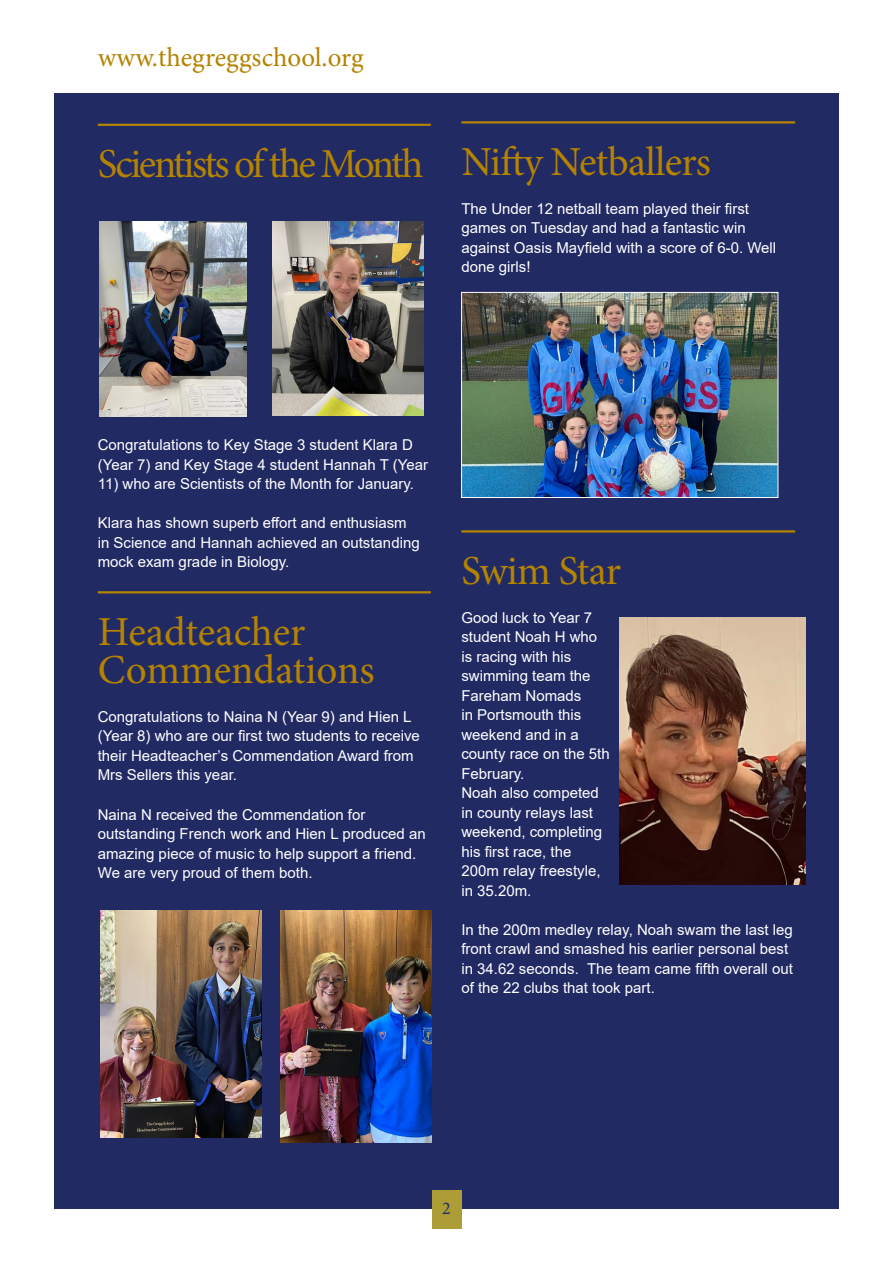
<style>
.page{position:relative;width:893px;height:1263px;background:#fff}
.page>*{position:absolute;margin:0;border:0;box-sizing:border-box;transform-origin:0 0}
.t1{font:41.25px/38.4px "Minion Pro";color:#b48300}
.t2{font:41.25px "Minion Pro";letter-spacing:-.02em;color:#b48300}
.t3{font:41.25px "Minion Pro";letter-spacing:-.06em;color:#b48300}
.t4{font:27px "Minion Pro";color:#b48300}
.t5{font:18px "Minion Pro";color:#222a64}
.Paragraph_Style_1{font:15px/19.5px "Arial";color:#fff}
</style>
<div class="page">
<div style="left:54px;top:94px;width:785px;height:1115px;background:#222a64"></div>
<div style="left:432px;top:1191px;width:29px;height:38px;background:#ad9d36"></div>
<hr style="left:98px;top:124px;width:333px;height:2px;background:#b48300">
<hr style="left:98px;top:591px;width:333px;height:2px;background:#b48300">
<hr style="left:461px;top:121px;width:334px;height:3px;background:#b48300">
<hr style="left:461px;top:530px;width:334px;height:2px;background:#b48300">
<img style="left:280px;top:910px;width:151px;height:233px">
<img style="left:100px;top:910px;width:161px;height:228px">
<img style="left:100px;top:221px;width:147px;height:196px">
<img style="left:272px;top:221px;width:151px;height:194px">
<img style="left:464px;top:294px;width:312px;height:201px">
<div style="left:462px;top:292px;width:316px;height:205px;border:1px solid #fff"></div>
<img style="left:620px;top:617px;width:186px;height:267px">
<p class="t4" style="left:98px;top:40px;width:267px">www.thegreggschool.org</p>
<p class="t3" style="left:98px;top:136px;width:327px">Scientists of the Month</p>
<p class="t2" style="left:461px;top:134px;width:251px">Nifty Netballers</p>
<p class="Paragraph_Style_1" style="left:461px;top:198px;width:316px">The Under 12 netball team played their first games on Tuesday and had a fantastic win against Oasis Mayfield with a score of 6-0. Well done girls!</p>
<p class="Paragraph_Style_1" style="left:98px;top:435px;width:332px">Congratulations to Key Stage 3 student Klara D (Year 7) and Key Stage 4 student Hannah T (Year</p>
<p class="Paragraph_Style_1" style="left:98px;top:474px;width:318px">11) who are Scientists of the Month for January.</p>
<p class="Paragraph_Style_1" style="left:98px;top:513px;width:323px">Klara has shown superb effort and enthusiasm in Science and Hannah achieved an outstanding mock exam grade in Biology.</p>
<p class="t1" style="left:98px;top:612px;width:278px">Headteacher<br>Commendations</p>
<p class="Paragraph_Style_1" style="left:98px;top:707px;width:324px">Congratulations to Naina N (Year 9) and Hien L (Year 8) who are our first two students to receive their Headteacher’s Commendation Award from Mrs Sellers this year.</p>
<p class="Paragraph_Style_1" style="left:98px;top:804px;width:329px">Naina N received the Commendation for outstanding French work and Hien L produced an amazing piece of music to help support a friend.<br>We are very proud of them both.</p>
<p class="t2" style="left:461px;top:543px;width:161px">Swim Star</p>
<p class="Paragraph_Style_1" style="left:461px;top:607px;width:150px">Good luck to Year 7 student Noah H who is racing with his swimming team the<br>Fareham Nomads<br>in Portsmouth this weekend and in a county race on the 5th<br>February.</p>
<p class="Paragraph_Style_1" style="left:461px;top:783px;width:142px">Noah also competed in county relays last weekend, completing his first race, the<br>200m relay freestyle, in 35.20m.</p>
<p class="Paragraph_Style_1" style="left:461px;top:919px;width:333px">In the 200m medley relay, Noah swam the last leg front crawl and smashed his earlier personal best in 34.62 seconds. The team came fifth overall out of the 22 clubs that took part.</p>
<p class="t5" style="left:442px;top:1196px;width:10px">2</p>
</div>
